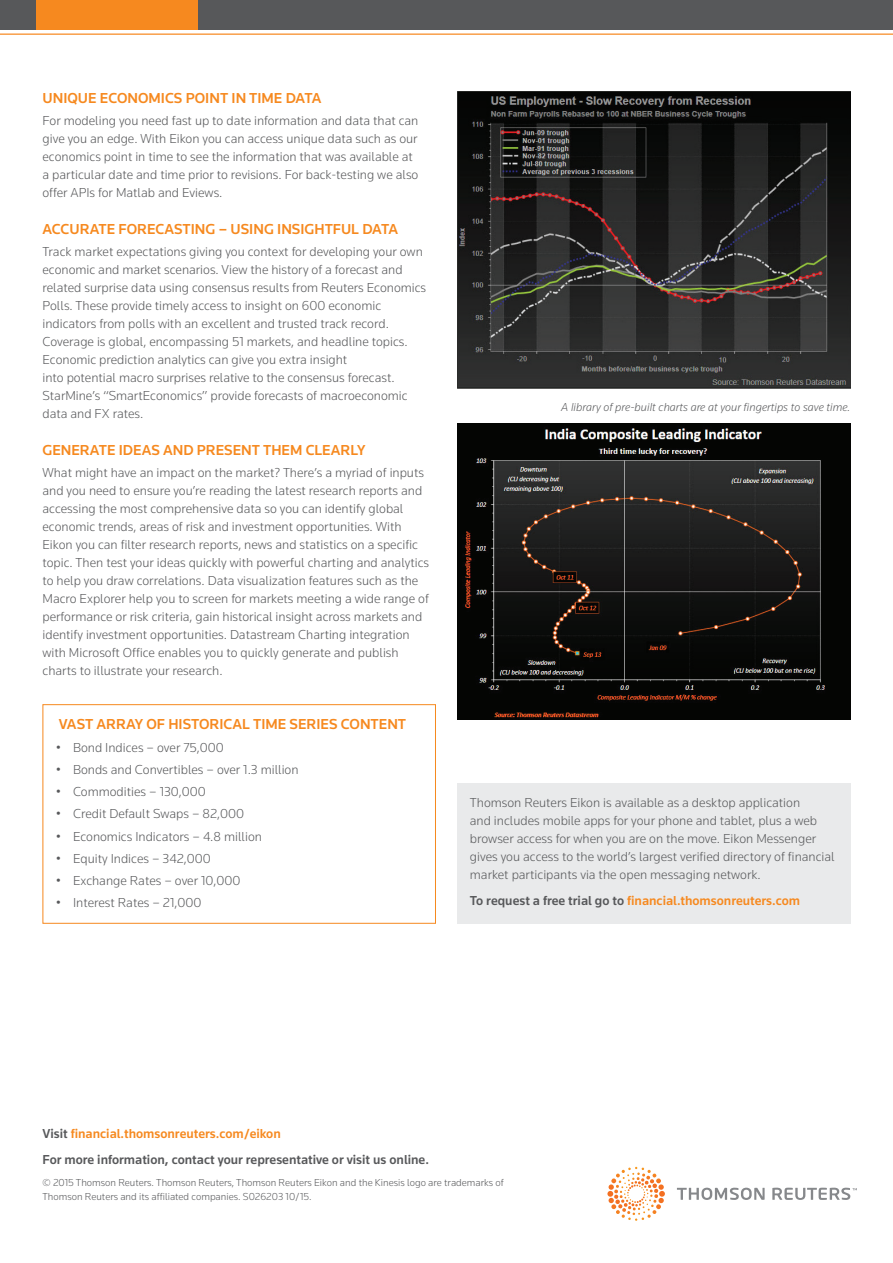
<style>
.page{position:relative;width:893px;height:1263px;background:#fff}
.page>*{position:absolute;margin:0;border:0;box-sizing:border-box;transform-origin:0 0}
.t1{font:500 15px "Knowledge";color:#f6891f}
.t2{font:300 13.5px/18px "Knowledge";color:#57585a}
.t3{font:500 13.5px/26.5px "Knowledge";color:#57585a}
.t4{font:500 13.5px "Knowledge";color:#f6891f}
.t5{font:italic 300 12px "Knowledge";color:#57585a}
.t6{font:300 10.5px/13.5px "Knowledge";color:#57585a}
.s1{color:#57585a}
.s2{color:#f6891f}
</style>
<div class="page">
<svg style="left:677px;top:1188px;width:180px;height:12px"></svg>
<svg style="left:607px;top:1167px;width:58px;height:51px"></svg>
<img style="left:457px;top:91px;width:393px;height:298px">
<div style="left:457px;top:783px;width:393px;height:141px;background:#e9eaeb"></div>
<img style="left:457px;top:423px;width:393px;height:297px">
<div style="left:43px;top:704px;width:393px;height:220px;border:1px solid #f6891f"></div>
<div style="left:0;top:0;width:893px;height:30px;background:#57585a"></div>
<hr style="left:0;top:33px;width:893px;height:2px;background:#f89e49">
<div style="left:36px;top:0;width:162px;height:30px;background:#f6891f"></div>
<p class="t1" style="left:43px;top:89px;width:280px">UNIQUE ECONOMICS POINT IN TIME DATA</p>
<p class="t2" style="left:43px;top:112px;width:377px">For modeling you need fast up to date information and data that can give you an edge. With Eikon you can access unique data such as our economics point in time to see the information that was available at a particular date and time prior to revisions. For back-testing we also offer APIs for Matlab and Eviews.</p>
<p class="t1" style="left:43px;top:220px;width:357px">ACCURATE FORECASTING – USING INSIGHTFUL DATA</p>
<p class="t2" style="left:43px;top:242px;width:385px">Track market expectations giving you context for developing your own economic and market scenarios. View the history of a forecast and related surprise data using consensus results from Reuters Economics Polls. These provide timely access to insight on 600 economic indicators from polls with an excellent and trusted track record.<br>Coverage is global, encompassing 51 markets, and headline topics.<br>Economic prediction analytics can give you extra insight<br>into potential macro surprises relative to the consensus forecast.<br>StarMine’s “SmartEconomics” provide forecasts of macroeconomic data and FX rates.</p>
<p class="t1" style="left:43px;top:440px;width:324px">GENERATE IDEAS AND PRESENT THEM CLEARLY</p>
<p class="t2" style="left:43px;top:463px;width:388px">What might have an impact on the market? There’s a myriad of inputs and you need to ensure you’re reading the latest research reports and accessing the most comprehensive data so you can identify global economic trends, areas of risk and investment opportunities. With Eikon you can filter research reports, news and statistics on a specific topic. Then test your ideas quickly with powerful charting and analytics to help you draw correlations. Data visualization features such as the Macro Explorer help you to screen for markets meeting a wide range of performance or risk criteria, gain historical insight across markets and identify investment opportunities. Datastream Charting integration with Microsoft Office enables you to quickly generate and publish charts to illustrate your research.</p>
<p class="t1" style="left:59px;top:715px;width:349px">VAST ARRAY OF HISTORICAL TIME SERIES CONTENT</p>
<p class="t2" style="left:56px;top:738px;width:169px">• Bond Indices – over 75,000</p>
<p class="t2" style="left:56px;top:760px;width:244px">• Bonds and Convertibles – over 1.3 million</p>
<p class="t2" style="left:56px;top:782px;width:151px">• Commodities – 130,000</p>
<p class="t2" style="left:56px;top:805px;width:190px">• Credit Default Swaps – 82,000</p>
<p class="t2" style="left:56px;top:827px;width:207px">• Economics Indicators – 4.8 million</p>
<p class="t2" style="left:56px;top:849px;width:156px">• Equity Indices – 342,000</p>
<p class="t2" style="left:56px;top:871px;width:186px">• Exchange Rates – over 10,000</p>
<p class="t2" style="left:56px;top:894px;width:147px">• Interest Rates – 21,000</p>
<p class="t5" style="left:561px;top:399px;width:291px">A library of pre-built charts are at your fingertips to save time.</p>
<p class="t2" style="left:470px;top:793px;width:366px">Thomson Reuters Eikon is available as a desktop application<br>and includes mobile apps for your phone and tablet, plus a web browser access for when you are on the move. Eikon Messenger gives you access to the world’s largest verified directory of financial market participants via the open messaging network.</p>
<p class="t4" style="left:470px;top:892px;width:332px"><span class="s1">To request a free trial go to</span> financial.thomsonreuters.com</p>
<p class="t3" style="left:43px;top:1119px;width:388px">Visit <span class="s2">financial.thomsonreuters.com/eikon<br></span>For more information, contact your representative or visit us online.</p>
<p class="t6" style="left:43px;top:1176px;width:463px">© 2015 Thomson Reuters. Thomson Reuters, Thomson Reuters Eikon and the Kinesis logo are trademarks of<br>Thomson Reuters and its affiliated companies. S026203 10/15.</p>
</div>
